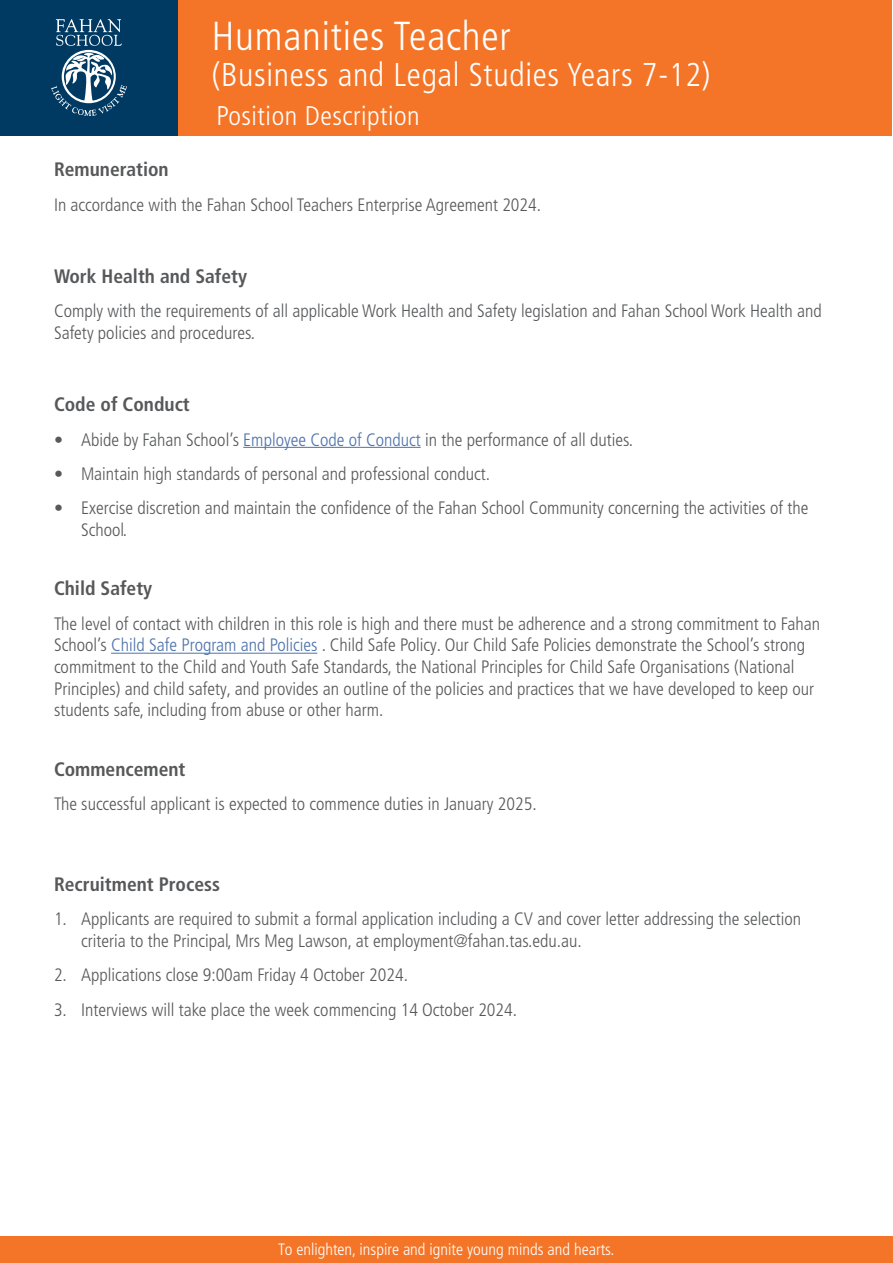
<style>
.page{position:relative;width:893px;height:1263px;background:#fff}
.page>*{position:absolute;margin:0;border:0;box-sizing:border-box;transform-origin:0 0}
.t1{font:300 condensed 40.5px "Frutiger LT Pro";letter-spacing:.02em;color:#fff}
.t2{font:300 condensed 33px "Frutiger LT Pro";letter-spacing:.02em;color:#fff}
.t3{font:300 condensed 27px "Frutiger LT Pro";letter-spacing:.02em;color:#fff}
.Main_Body_Text{font:700 condensed 19.5px "Frutiger LT Pro";color:#57585a}
.Main_Body_Text-2{font:300 condensed 18px/21.6px "Frutiger LT Pro";color:#57585a}
.t4{font:300 condensed 16.5px "Frutiger LT Pro";color:#fff}
.s1{color:#4d72ac}
</style>
<div class="page">
<div style="left:0;top:1237px;width:893px;height:26px;background:#f47527"></div>
<div style="left:0;top:0;width:179px;height:135px;background:#003a62"></div>
<div style="left:179px;top:0;width:713px;height:135px;background:#f47527"></div>
<svg style="left:51px;top:19px;width:76px;height:97px;background:#3b6786"></svg>
<hr style="left:243px;top:447px;width:178px;height:1px;background:#4d72ac">
<hr style="left:111px;top:653px;width:206px;height:1px;background:#4d72ac">
<p class="t1" style="left:212px;top:12px;width:300px">Humanities Teacher</p>
<p class="t2" style="left:212px;top:55px;width:500px">(Business and Legal Studies Years 7-12)</p>
<p class="t3" style="left:216px;top:100px;width:205px">Position Description</p>
<p class="Main_Body_Text" style="left:54px;top:158px;width:116px">Remuneration</p>
<p class="Main_Body_Text-2" style="left:54px;top:194px;width:489px">In accordance with the Fahan School Teachers Enterprise Agreement 2024.</p>
<p class="Main_Body_Text" style="left:54px;top:265px;width:195px">Work Health and Safety</p>
<p class="Main_Body_Text-2" style="left:54px;top:300px;width:769px">Comply with the requirements of all applicable Work Health and Safety legislation and Fahan School Work Health and<br>Safety policies and procedures.</p>
<p class="Main_Body_Text" style="left:54px;top:393px;width:137px">Code of Conduct</p>
<p class="Main_Body_Text-2" style="left:54px;top:429px;width:580px">• Abide by Fahan School’s <span class="s1">Employee Code of Conduct</span> in the performance of all duties.</p>
<p class="Main_Body_Text-2" style="left:54px;top:463px;width:437px">• Maintain high standards of personal and professional conduct.</p>
<p class="Main_Body_Text-2" style="left:81px;top:497px;width:729px;text-indent:-27px">• Exercise discretion and maintain the confidence of the Fahan School Community concerning the activities of the<br>School.</p>
<p class="Main_Body_Text" style="left:54px;top:577px;width:100px">Child Safety</p>
<p class="Main_Body_Text-2" style="left:54px;top:613px;width:767px">The level of contact with children in this role is high and there must be adherence and a strong commitment to Fahan School’s <span class="s1">Child Safe Program and Policies</span> . Child Safe Policy. Our Child Safe Policies demonstrate the School’s strong commitment to the Child and Youth Safe Standards, the National Principles for Child Safe Organisations (National Principles) and child safety, and provides an outline of the policies and practices that we have developed to keep our students safe, including from abuse or other harm.</p>
<p class="Main_Body_Text" style="left:54px;top:757px;width:133px">Commencement</p>
<p class="Main_Body_Text-2" style="left:54px;top:793px;width:484px">The successful applicant is expected to commence duties in January 2025.</p>
<p class="Main_Body_Text" style="left:54px;top:873px;width:167px">Recruitment Process</p>
<p class="Main_Body_Text-2" style="left:81px;top:908px;width:722px;text-indent:-27px">1. Applicants are required to submit a formal application including a CV and cover letter addressing the selection criteria to the Principal, Mrs Meg Lawson, at employment@fahan.tas.edu.au.</p>
<p class="Main_Body_Text-2" style="left:54px;top:964px;width:356px">2. Applications close 9:00am Friday 4 October 2024.</p>
<p class="Main_Body_Text-2" style="left:54px;top:999px;width:465px">3. Interviews will take place the week commencing 14 October 2024.</p>
<p class="t4" style="left:278px;top:1240px;width:338px">To enlighten, inspire and ignite young minds and hearts.</p>
</div>
